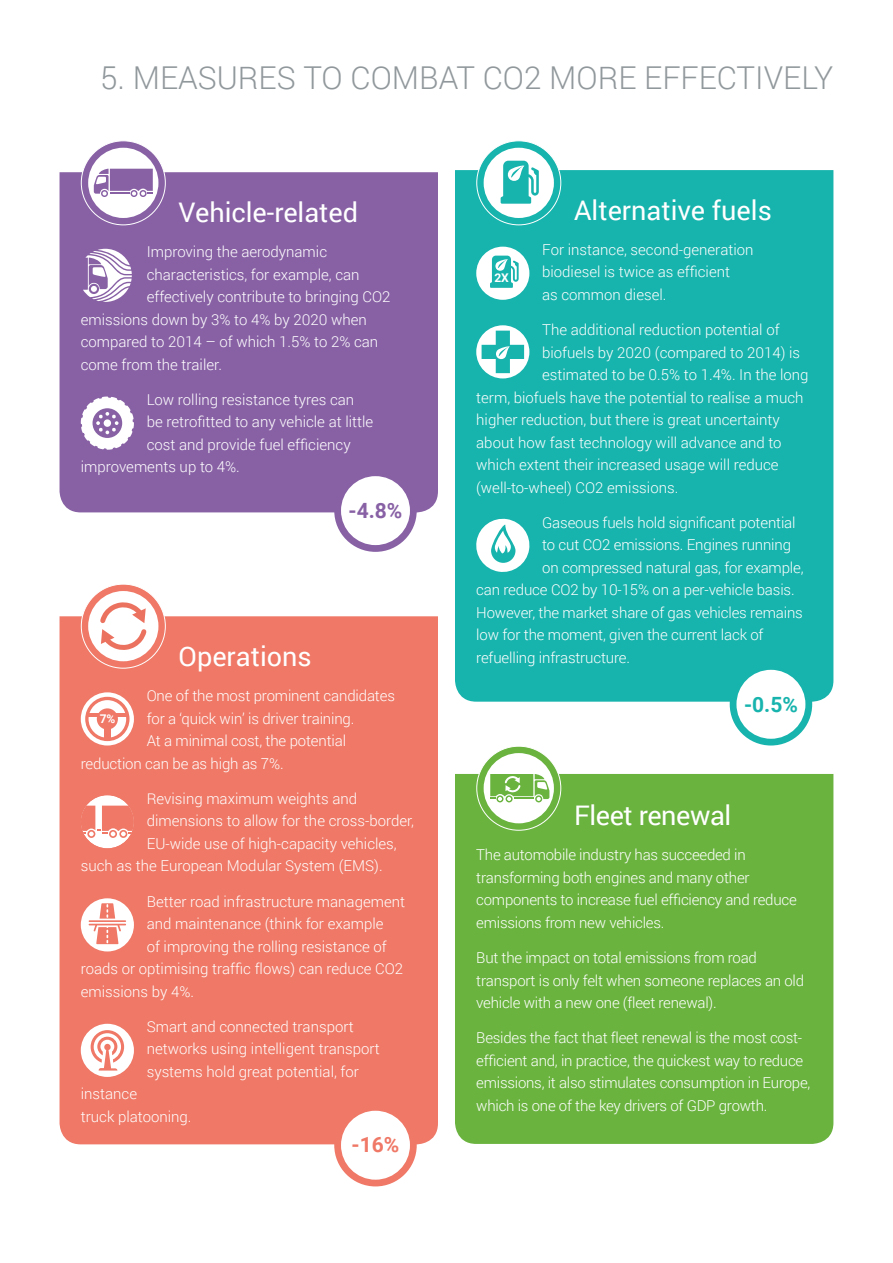
<style>
.page{position:relative;width:893px;height:1263px;background:#fff}
.page>*{position:absolute;margin:0;border:0;box-sizing:border-box;transform-origin:0 0}
.t1{font:300 31.5px "Roboto";color:#91989c}
.t2{font:27px "Roboto";color:#fff}
.t3{font:700 21px "Roboto";color:#8861a5}
.t4{font:700 21px "Roboto";color:#17b3ad}
.t5{font:700 21px "Roboto";color:#ef7866}
.t6{font:300 15px/22.5px "Roboto";color:#fff}
.t7{font:700 12px "Roboto";color:#fff}
</style>
<div class="page">
<div style="left:60px;top:172px;width:378px;height:340px;background:#8861a5"></div>
<div style="left:455px;top:170px;width:378px;height:532px;background:#17b3ad"></div>
<div style="left:455px;top:774px;width:378px;height:370px;background:#6ab33f"></div>
<svg style="left:81px;top:141px;width:84px;height:84px;background:#9471ae"></svg>
<div style="left:88px;top:148px;width:70px;height:70px;background:#fff;border-radius:50%"></div>
<svg style="left:94px;top:169px;width:59px;height:28px"></svg>
<div style="left:334px;top:469px;width:83px;height:83px;background:#8861a5;border-radius:50%"></div>
<div style="left:341px;top:476px;width:69px;height:69px;background:#fff;border-radius:50%"></div>
<svg style="left:83px;top:249px;width:49px;height:53px"></svg>
<svg style="left:81px;top:396px;width:53px;height:54px"></svg>
<svg style="left:477px;top:141px;width:84px;height:84px;background:#2ebab5"></svg>
<div style="left:484px;top:148px;width:70px;height:70px;background:#fff;border-radius:50%"></div>
<svg style="left:501px;top:161px;width:38px;height:43px"></svg>
<div style="left:730px;top:663px;width:82px;height:82px;background:#17b3ad;border-radius:50%"></div>
<div style="left:736px;top:670px;width:69px;height:69px;background:#fff;border-radius:50%"></div>
<svg style="left:476px;top:519px;width:53px;height:53px"></svg>
<div style="left:476px;top:247px;width:53px;height:53px;background:#fff;border-radius:50%"></div>
<svg style="left:490px;top:256px;width:29px;height:32px"></svg>
<svg style="left:476px;top:325px;width:53px;height:53px"></svg>
<svg style="left:482px;top:331px;width:42px;height:42px"></svg>
<svg style="left:477px;top:746px;width:84px;height:84px;background:#79ba52"></svg>
<div style="left:484px;top:753px;width:70px;height:70px;background:#fff;border-radius:50%"></div>
<svg style="left:490px;top:774px;width:59px;height:28px"></svg>
<div style="left:60px;top:616px;width:378px;height:528px;background:#ef7866"></div>
<div style="left:81px;top:692px;width:53px;height:53px;background:#fff;border-radius:50%"></div>
<svg style="left:85px;top:697px;width:45px;height:44px"></svg>
<div style="left:97px;top:708px;width:21px;height:21px;background:#ef7866;border-radius:50%"></div>
<hr style="left:88px;top:714px;width:40px;height:3px;background:#ef7866">
<div style="left:104px;top:714px;width:7px;height:25px;background:#ef7866"></div>
<div style="left:81px;top:795px;width:53px;height:53px;background:#fff;border-radius:50%"></div>
<svg style="left:81px;top:806px;width:53px;height:32px"></svg>
<div style="left:81px;top:898px;width:53px;height:53px;background:#fff;border-radius:50%"></div>
<hr style="left:89px;top:920px;width:37px;height:2px;background:#ef7866">
<svg style="left:100px;top:903px;width:15px;height:15px"></svg>
<svg style="left:89px;top:924px;width:37px;height:20px"></svg>
<div style="left:81px;top:1024px;width:53px;height:53px;background:#fff;border-radius:50%"></div>
<svg style="left:91px;top:1030px;width:33px;height:40px"></svg>
<div style="left:334px;top:1104px;width:83px;height:82px;background:#ef7866;border-radius:50%"></div>
<div style="left:341px;top:1111px;width:69px;height:69px;background:#fff;border-radius:50%"></div>
<svg style="left:81px;top:584px;width:84px;height:84px;background:#f08575"></svg>
<div style="left:88px;top:591px;width:70px;height:70px;background:#fff;border-radius:50%"></div>
<svg style="left:97px;top:599px;width:53px;height:54px"></svg>
<h1 class="t1" style="left:100px;top:56px;width:735px">5. MEASURES TO COMBAT CO2 MORE EFFECTIVELY</h1>
<h2 class="t2" style="left:179px;top:193px;width:181px">Vehicle-related</h2>
<p class="t6" style="left:147px;top:240px;width:182px">Improving the aerodynamic</p>
<p class="t6" style="left:147px;top:262px;width:214px">characteristics, for example, can</p>
<p class="t6" style="left:147px;top:285px;width:245px">effectively contribute to bringing CO2</p>
<p class="t6" style="left:81px;top:307px;width:288px">emissions down by 3% to 4% by 2020 when</p>
<p class="t6" style="left:81px;top:330px;width:299px">compared to 2014 – of which 1.5% to 2% can</p>
<p class="t6" style="left:81px;top:352px;width:143px">come from the trailer.</p>
<p class="t6" style="left:147px;top:388px;width:209px">Low rolling resistance tyres can</p>
<p class="t6" style="left:147px;top:410px;width:228px">be retrofitted to any vehicle at little</p>
<p class="t6" style="left:147px;top:433px;width:205px">cost and provide fuel efficiency</p>
<p class="t6" style="left:81px;top:455px;width:161px">improvements up to 4%.</p>
<h3 class="t3" style="left:349px;top:496px;width:55px">-4.8%</h3>
<h2 class="t2" style="left:179px;top:637px;width:135px">Operations</h2>
<p class="t6" style="left:147px;top:684px;width:250px">One of the most prominent candidates</p>
<p class="t6" style="left:147px;top:706px;width:209px">for a ‘quick win’ is driver training.</p>
<p class="t6" style="left:147px;top:729px;width:201px">At a minimal cost, the potential</p>
<p class="t6" style="left:81px;top:751px;width:204px">reduction can be as high as 7%.</p>
<p class="t6" style="left:147px;top:787px;width:212px">Revising maximum weights and</p>
<p class="t6" style="left:147px;top:809px;width:269px">dimensions to allow for the cross-border,</p>
<p class="t6" style="left:147px;top:832px;width:252px">EU-wide use of high-capacity vehicles,</p>
<p class="t6" style="left:81px;top:854px;width:303px">such as the European Modular System (EMS).</p>
<p class="t6" style="left:147px;top:889px;width:260px">Better road infrastructure management</p>
<p class="t6" style="left:147px;top:912px;width:238px">and maintenance (think for example</p>
<p class="t6" style="left:147px;top:934px;width:242px">of improving the rolling resistance of</p>
<p class="t6" style="left:81px;top:957px;width:324px">roads or optimising traffic flows) can reduce CO2</p>
<p class="t6" style="left:81px;top:979px;width:115px">emissions by 4%.</p>
<p class="t6" style="left:147px;top:1015px;width:235px">Smart and connected transport networks using intelligent transport systems hold great potential, for</p>
<p class="t6" style="left:81px;top:1082px;width:112px">instance<br>truck platooning.</p>
<p class="t7" style="left:100px;top:710px;width:17px">7%</p>
<h3 class="t5" style="left:352px;top:1130px;width:49px">-16%</h3>
<h2 class="t2" style="left:574px;top:191px;width:199px">Alternative fuels</h2>
<p class="t6" style="left:542px;top:238px;width:213px">For instance, second-generation biodiesel is twice as efficient<br>as common diesel.</p>
<p class="t6" style="left:542px;top:318px;width:239px">The additional reduction potential of</p>
<p class="t6" style="left:542px;top:341px;width:259px">biofuels by 2020 (compared to 2014) is</p>
<p class="t6" style="left:542px;top:363px;width:268px">estimated to be 0.5% to 1.4%. In the long</p>
<p class="t6" style="left:476px;top:386px;width:329px">term, biofuels have the potential to realise a much</p>
<p class="t6" style="left:476px;top:408px;width:305px">higher reduction, but there is great uncertainty</p>
<p class="t6" style="left:476px;top:431px;width:307px">about how fast technology will advance and to</p>
<p class="t6" style="left:476px;top:453px;width:304px">which extent their increased usage will reduce</p>
<p class="t6" style="left:476px;top:476px;width:204px">(well-to-wheel) CO2 emissions.</p>
<p class="t6" style="left:542px;top:511px;width:255px">Gaseous fuels hold significant potential</p>
<p class="t6" style="left:542px;top:533px;width:250px">to cut CO2 emissions. Engines running</p>
<p class="t6" style="left:542px;top:556px;width:263px">on compressed natural gas, for example,</p>
<p class="t6" style="left:476px;top:578px;width:320px">can reduce CO2 by 10-15% on a per-vehicle basis.</p>
<p class="t6" style="left:476px;top:601px;width:328px">However, the market share of gas vehicles remains</p>
<p class="t6" style="left:476px;top:623px;width:289px">low for the moment, given the current lack of</p>
<p class="t6" style="left:476px;top:646px;width:155px">refuelling infrastructure.</p>
<p class="t7" style="left:494px;top:270px;width:16px">2X</p>
<h3 class="t4" style="left:744px;top:690px;width:55px">-0.5%</h3>
<h2 class="t2" style="left:574px;top:796px;width:159px">Fleet renewal</h2>
<p class="t6" style="left:476px;top:843px;width:322px">The automobile industry has succeeded in transforming both engines and many other components to increase fuel efficiency and reduce emissions from new vehicles.</p>
<p class="t6" style="left:476px;top:946px;width:329px">But the impact on total emissions from road transport is only felt when someone replaces an old vehicle with a new one (fleet renewal).</p>
<p class="t6" style="left:476px;top:1026px;width:336px">Besides the fact that fleet renewal is the most cost&shy;efficient and, in practice, the quickest way to reduce emissions, it also stimulates consumption in Europe, which is one of the key drivers of GDP growth.</p>
</div>
